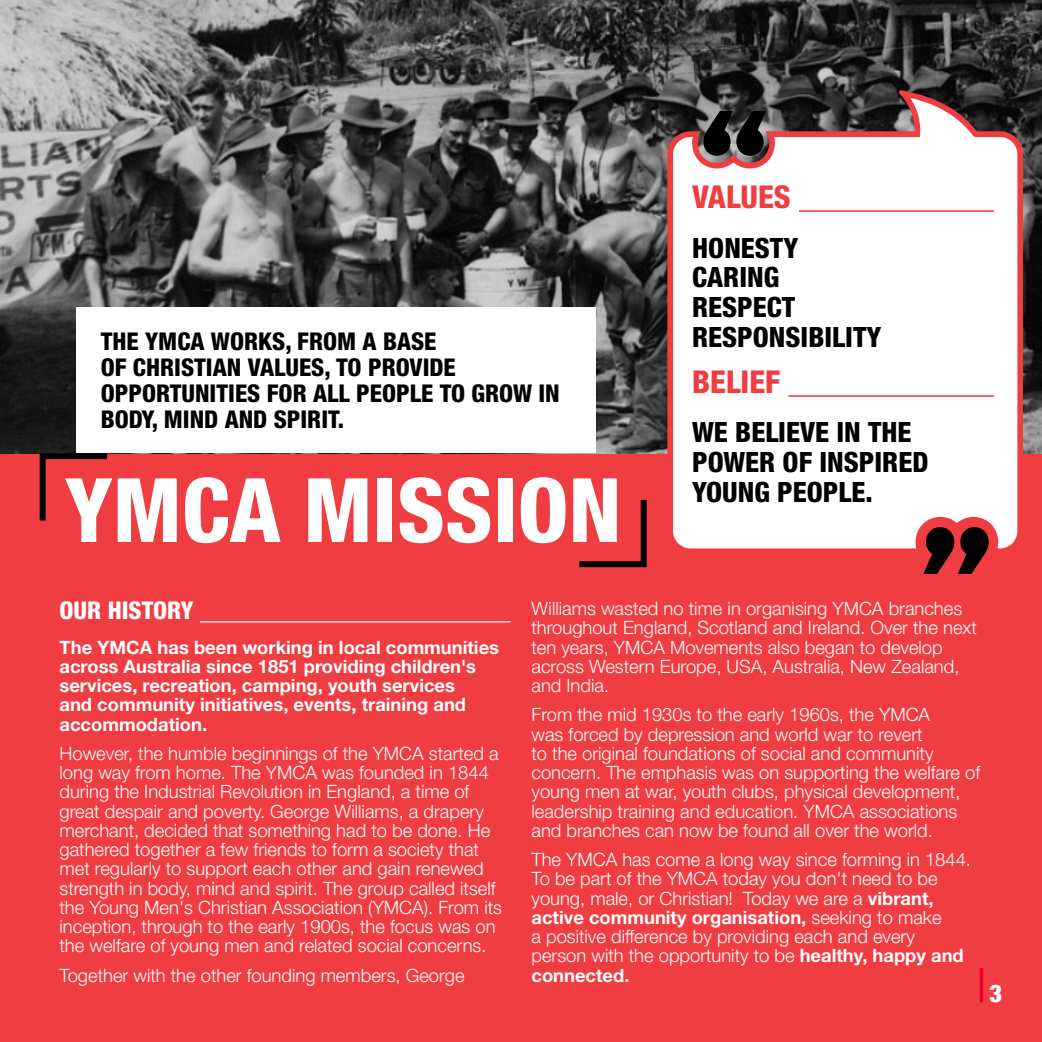
<style>
.page{position:relative;width:1042px;height:1042px;background:#fff}
.page>*{position:absolute;margin:0;border:0;box-sizing:border-box;transform-origin:0 0}
.t1{font:800 condensed 88.9px "Helvetica Neue LT Std";color:#fff}
.t2{font:800 condensed 31.5px "Helvetica Neue LT Std";color:#ef3d42}
.t3{font:800 condensed 28px/29.8px "Helvetica Neue LT Std";color:#000}
.t4{font:800 condensed 24.5px/26.2px "Helvetica Neue LT Std";color:#000}
.t5{font:800 condensed 24.5px "Helvetica Neue LT Std";color:#fff}
.t6{font:900 condensed 24.5px "Helvetica Neue";color:#fff}
.t7{font:300 18.38px/19.2px "Helvetica Neue LT Std";color:#fff}
.t8{font:700 18.38px/19.2px "Helvetica Neue LT Std";color:#fff}
.s1{font-weight:700}
</style>
<div class="page">
<div style="left:0;top:362px;width:1042px;height:680px;background:#ef3d42"></div>
<img style="left:0;top:0;width:1042px;height:453px">
<svg style="left:979px;top:968px;width:4px;height:34px"></svg>
<hr style="left:200px;top:621px;width:310px;height:1px;background:#fff">
<div style="left:76px;top:307px;width:519px;height:146px;background:#fff"></div>
<svg style="left:667px;top:90px;width:356px;height:459px"></svg>
<svg style="left:673px;top:98px;width:344px;height:450px"></svg>
<hr style="left:799px;top:210px;width:195px;height:2px;background:#ef3d42">
<hr style="left:788px;top:395px;width:206px;height:2px;background:#ef3d42">
<svg style="left:923px;top:527px;width:65px;height:47px"></svg>
<svg style="left:579px;top:499px;width:68px;height:69px"></svg>
<svg style="left:37px;top:450px;width:76px;height:71px"></svg>
<h3 class="t4" style="left:101px;top:327px;width:460px">THE YMCA WORKS, FROM A BASE<br>OF CHRISTIAN VALUES, TO PROVIDE<br>OPPORTUNITIES FOR ALL PEOPLE TO GROW IN<br>BODY, MIND AND SPIRIT.</h3>
<h1 class="t1" style="left:65px;top:455px;width:558px">YMCA MISSION</h1>
<h2 class="t2" style="left:692px;top:177px;width:100px">VALUES</h2>
<h3 class="t3" style="left:692px;top:232px;width:191px">HONESTY<br>CARING<br>RESPECT<br>RESPONSIBILITY</h3>
<h2 class="t2" style="left:692px;top:362px;width:90px">BELIEF</h2>
<h3 class="t3" style="left:692px;top:417px;width:238px">WE BELIEVE IN THE<br>POWER OF INSPIRED<br>YOUNG PEOPLE.</h3>
<h3 class="t5" style="left:60px;top:595px;width:135px">OUR HISTORY</h3>
<p class="t8" style="left:60px;top:637px;width:441px">The YMCA has been working in local communities across Australia since 1851 providing children's services, recreation, camping, youth services<br>and community initiatives, events, training and accommodation.</p>
<p class="t7" style="left:60px;top:743px;width:444px">However, the humble beginnings of the YMCA started a long way from home. The YMCA was founded in 1844 during the Industrial Revolution in England, a time of great despair and poverty. George Williams, a drapery merchant, decided that something had to be done. He gathered together a few friends to form a society that met regularly to support each other and gain renewed strength in body, mind and spirit. The group called itself the Young Men's Christian Association (YMCA). From its inception, through to the early 1900s, the focus was on the welfare of young men and related social concerns.</p>
<p class="t7" style="left:60px;top:965px;width:407px">Together with the other founding members, George</p>
<p class="t7" style="left:531px;top:598px;width:447px">Williams wasted no time in organising YMCA branches throughout England, Scotland and Ireland. Over the next ten years, YMCA Movements also began to develop across Western Europe, USA, Australia, New Zealand, and India.</p>
<p class="t7" style="left:531px;top:705px;width:450px">From the mid 1930s to the early 1960s, the YMCA<br>was forced by depression and world war to revert<br>to the original foundations of social and community concern. The emphasis was on supporting the welfare of young men at war, youth clubs, physical development, leadership training and education. YMCA associations and branches can now be found all over the world.</p>
<p class="t7" style="left:531px;top:849px;width:441px">The YMCA has come a long way since forming in 1844.<br>To be part of the YMCA today you don't need to be young, male, or Christian! Today we are a <span class="s1">vibrant, active community organisation,</span> seeking to make<br>a positive difference by providing each and every person with the opportunity to be <span class="s1">healthy, happy and connected.</span></p>
<h3 class="t6" style="left:989px;top:973px;width:14px">3</h3>
</div>
